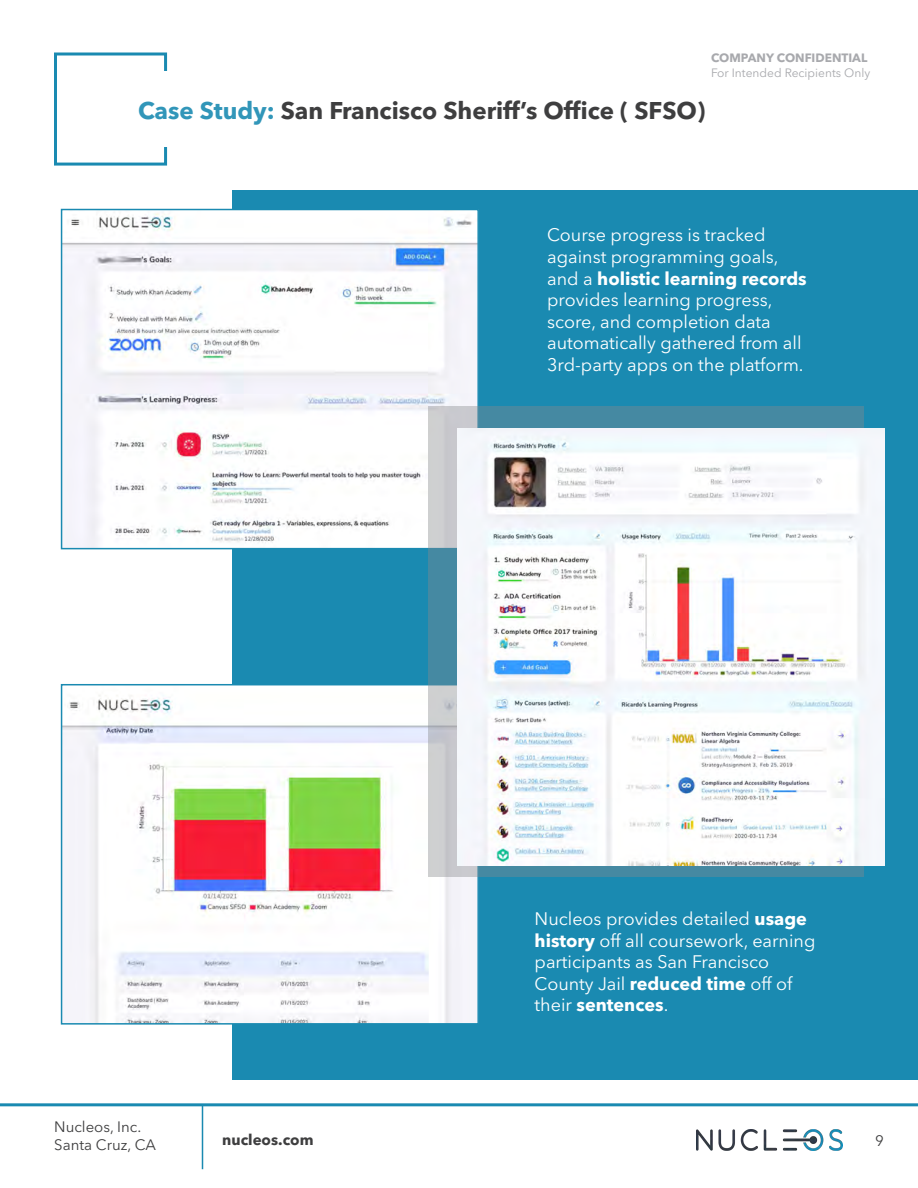
<style>
.page{position:relative;width:918px;height:1188px;background:#fff}
.page>*{position:absolute;margin:0;border:0;box-sizing:border-box;transform-origin:0 0}
.t1{font:700 24px "Avenir Next Cyr";color:#3e3e3f}
.t2{font:18px/21.6px "Avenir Next Cyr";color:#fff}
.t3{font:15px/18px "Avenir Next Cyr";color:#3e3e3f}
.t4{font:700 15px "Avenir Next Cyr";color:#3e3e3f}
.t5{font:12px "Avenir Next Cyr";color:#a8a9ad}
.t6{font:700 12px "Avenir Next Cyr";color:#a8a9ad}
.s1{color:#3196b9}
.s2{font-weight:700}
</style>
<div class="page">
<img style="left:697px;top:1130px;width:146px;height:21px">
<hr style="left:0;top:1103px;width:918px;height:3px;background:#1a8ab1">
<hr style="left:202px;top:1105px;width:1px;height:64px;background:#1a8ab1">
<div style="left:54px;top:52px;width:113px;height:114px;border:3px solid #1a8ab1"></div>
<div style="left:120px;top:71px;width:249px;height:76px;background:#fff"></div>
<div style="left:232px;top:190px;width:686px;height:890px;background:#1a8ab1"></div>
<img style="left:64px;top:212px;width:412px;height:334px">
<div style="left:61px;top:209px;width:418px;height:340px;border:2px solid #1a8ab1"></div>
<img style="left:64px;top:687px;width:412px;height:335px">
<div style="left:61px;top:684px;width:418px;height:341px;border:2px solid #1a8ab1"></div>
<svg style="left:429px;top:406px;width:435px;height:471px;background:#7ca5b5"></svg>
<img style="left:458px;top:429px;width:426px;height:436px">
<p class="t6" style="left:711px;top:51px;width:158px">COMPANY CONFIDENTIAL</p>
<p class="t5" style="left:711px;top:65px;width:161px">For Intended Recipients Only</p>
<h1 class="t1" style="left:138px;top:96px;width:568px"><span class="s1">Case Study:</span> San Francisco Sheriff’s Office ( SFSO)</h1>
<p class="t2" style="left:547px;top:224px;width:261px">Course progress is tracked against programming goals, and a <span class="s2">holistic learning records </span>provides learning progress, score, and completion data automatically gathered from all<br>3rd-party apps on the platform.</p>
<p class="t3" style="left:54px;top:1118px;width:103px">Nucleos, Inc.<br>Santa Cruz, CA</p>
<p class="t4" style="left:222px;top:1131px;width:93px">nucleos.com</p>
<p class="t2" style="left:535px;top:908px;width:282px">Nucleos provides detailed <span class="s2">usage history</span> off all coursework, earning participants as San Francisco<br>County Jail <span class="s2">reduced time</span> off of their <span class="s2">sentences</span>.</p>
<p class="t3" style="left:875px;top:1132px;width:10px">9</p>
</div>
